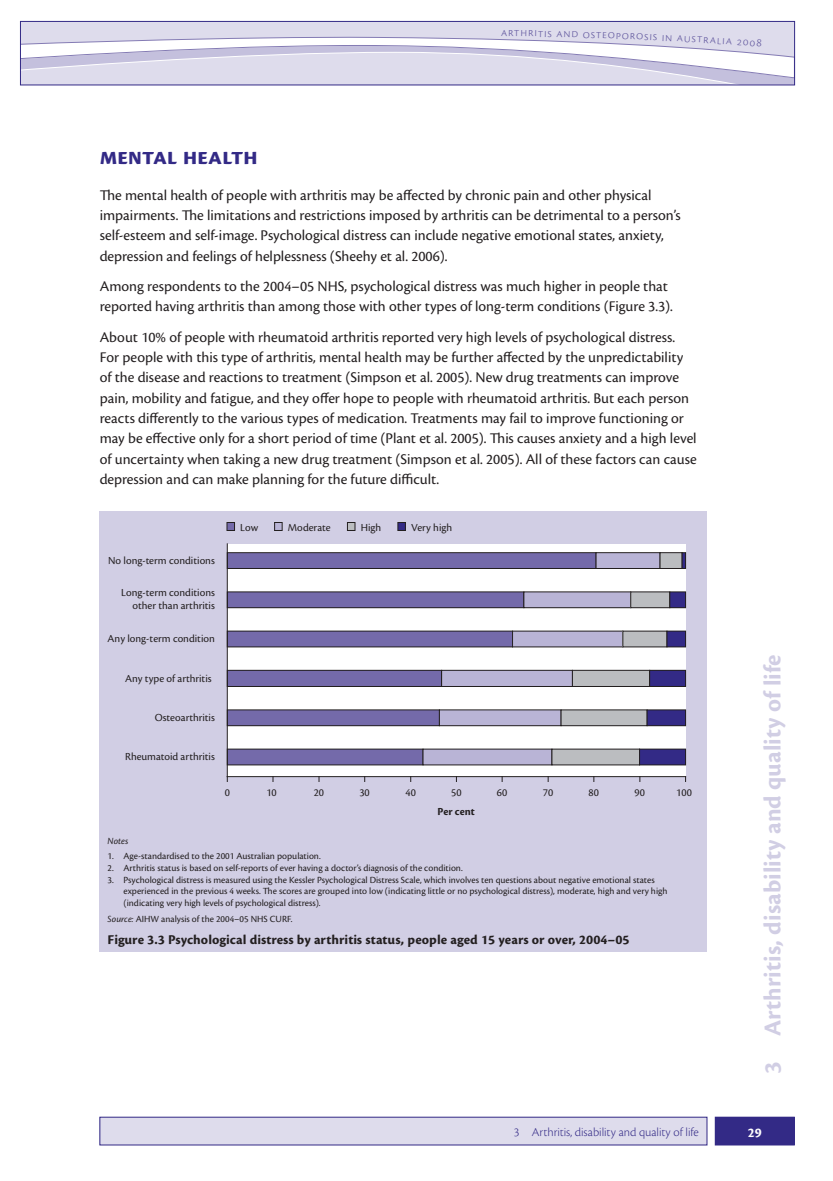
<style>
.page{position:relative;width:833px;height:1181px;background:#fff}
.page>*{position:absolute;margin:0;border:0;box-sizing:border-box;transform-origin:0 0}
.t1{font:700 25.2px "Cronos Pro";color:#d1cee4}
.t2{font:700 25.2px "Cronos Pro";letter-spacing:-.005em;color:#332a86}
.t3{font:15.45px/20.2px "Cronos Pro";color:#231f20}
.t4{font:13.95px "Cronos Pro Bold Capt";color:#231f20}
.t5{font:700 13.95px "Cronos Pro";color:#fff}
.t6{font:300 12.6px "Cronos Pro";color:#63599f}
.t7{font:300 12.6px "Cronos Pro";letter-spacing:-.01em;color:#332a86}
.t8{font:11.25px/13.5px "Cronos Pro";color:#231f20;text-align:right}
.t9{font:700 11.25px "Cronos Pro";color:#231f20}
.t10{font:9.75px/11.7px "Cronos Pro";color:#231f20}
.t11{font:italic 9.75px "Cronos Pro";color:#231f20}
.s1{font-style:italic}
</style>
<div class="page">
<div style="left:21px;top:21px;width:774px;height:64px;background:#dedcec"></div>
<svg style="left:22px;top:36px;width:771px;height:47px"></svg>
<div style="left:20px;top:21px;width:775px;height:64px;border:1px solid #332a86"></div>
<div style="left:100px;top:1117px;width:607px;height:27px;background:#dedcec"></div>
<div style="left:100px;top:1117px;width:607px;height:28px;border:1px solid #332a86"></div>
<div style="left:715px;top:1117px;width:79px;height:27px;background:#332a86"></div>
<div style="left:715px;top:1117px;width:79px;height:28px;border:1px solid #332a86"></div>
<div style="left:100px;top:511px;width:607px;height:440px;background:#d1cee4"></div>
<div style="left:227px;top:522px;width:7px;height:8px;background:#746aaa"></div>
<div style="left:227px;top:522px;width:8px;height:9px;border:1px solid #231f20"></div>
<div style="left:275px;top:522px;width:7px;height:8px;background:#b9b4d6"></div>
<div style="left:274px;top:522px;width:8px;height:9px;border:1px solid #231f20"></div>
<div style="left:347px;top:522px;width:8px;height:8px;background:#bbbdc0"></div>
<div style="left:347px;top:522px;width:8px;height:9px;border:1px solid #231f20"></div>
<div style="left:398px;top:522px;width:7px;height:8px;background:#332a86"></div>
<div style="left:397px;top:522px;width:9px;height:9px;border:1px solid #231f20"></div>
<div style="left:227px;top:544px;width:458px;height:232px;background:#fff"></div>
<div style="left:227px;top:749px;width:196px;height:16px;background:#746aaa"></div>
<div style="left:227px;top:748px;width:196px;height:17px;border:1px solid #231f20"></div>
<div style="left:227px;top:710px;width:212px;height:15px;background:#746aaa"></div>
<div style="left:227px;top:709px;width:213px;height:17px;border:1px solid #231f20"></div>
<div style="left:227px;top:670px;width:215px;height:16px;background:#746aaa"></div>
<div style="left:227px;top:670px;width:215px;height:17px;border:1px solid #231f20"></div>
<div style="left:227px;top:631px;width:285px;height:16px;background:#746aaa"></div>
<div style="left:227px;top:630px;width:286px;height:17px;border:1px solid #231f20"></div>
<div style="left:227px;top:592px;width:297px;height:15px;background:#746aaa"></div>
<div style="left:227px;top:591px;width:297px;height:17px;border:1px solid #231f20"></div>
<div style="left:227px;top:552px;width:369px;height:16px;background:#746aaa"></div>
<div style="left:227px;top:552px;width:369px;height:17px;border:1px solid #231f20"></div>
<div style="left:423px;top:749px;width:129px;height:16px;background:#b9b4d6"></div>
<div style="left:439px;top:710px;width:122px;height:15px;background:#b9b4d6"></div>
<div style="left:439px;top:709px;width:122px;height:17px;border:1px solid #231f20"></div>
<div style="left:442px;top:670px;width:130px;height:16px;background:#b9b4d6"></div>
<div style="left:441px;top:670px;width:132px;height:17px;border:1px solid #231f20"></div>
<div style="left:512px;top:631px;width:111px;height:16px;background:#b9b4d6"></div>
<div style="left:524px;top:592px;width:107px;height:15px;background:#b9b4d6"></div>
<div style="left:523px;top:591px;width:108px;height:17px;border:1px solid #231f20"></div>
<div style="left:596px;top:552px;width:64px;height:16px;background:#b9b4d6"></div>
<div style="left:596px;top:552px;width:64px;height:17px;border:1px solid #231f20"></div>
<div style="left:552px;top:749px;width:87px;height:16px;background:#bbbdc0"></div>
<div style="left:561px;top:710px;width:86px;height:15px;background:#bbbdc0"></div>
<div style="left:561px;top:709px;width:86px;height:17px;border:1px solid #231f20"></div>
<div style="left:572px;top:670px;width:78px;height:16px;background:#bbbdc0"></div>
<div style="left:572px;top:670px;width:78px;height:17px;border:1px solid #231f20"></div>
<div style="left:623px;top:631px;width:44px;height:16px;background:#bbbdc0"></div>
<div style="left:631px;top:592px;width:39px;height:15px;background:#bbbdc0"></div>
<div style="left:630px;top:591px;width:40px;height:17px;border:1px solid #231f20"></div>
<div style="left:660px;top:552px;width:22px;height:16px;background:#bbbdc0"></div>
<div style="left:660px;top:552px;width:22px;height:17px;border:1px solid #231f20"></div>
<div style="left:639px;top:749px;width:46px;height:16px;background:#332a86"></div>
<div style="left:639px;top:748px;width:47px;height:17px;border:1px solid #231f20"></div>
<div style="left:647px;top:710px;width:38px;height:15px;background:#332a86"></div>
<div style="left:647px;top:709px;width:39px;height:17px;border:1px solid #231f20"></div>
<div style="left:650px;top:670px;width:35px;height:16px;background:#332a86"></div>
<div style="left:649px;top:670px;width:37px;height:17px;border:1px solid #231f20"></div>
<div style="left:667px;top:631px;width:18px;height:16px;background:#332a86"></div>
<div style="left:667px;top:630px;width:19px;height:17px;border:1px solid #231f20"></div>
<div style="left:670px;top:592px;width:15px;height:15px;background:#332a86"></div>
<div style="left:669px;top:591px;width:17px;height:17px;border:1px solid #231f20"></div>
<div style="left:682px;top:552px;width:4px;height:17px;border:1px solid #231f20"></div>
<hr style="left:227px;top:776px;width:458px;height:1px;background:#231f20">
<hr style="left:227px;top:544px;width:1px;height:232px;background:#231f20">
<p class="t6" style="left:501px;top:26px;width:71px;rotate:1deg">Arthritis an</p>
<p class="t6" style="left:572px;top:28px;width:82px;rotate:2deg">d osteoporosi</p>
<p class="t6" style="left:653px;top:30px;width:65px;rotate:3deg">s in Austra</p>
<p class="t6" style="left:717px;top:34px;width:46px;rotate:4deg">lia 2008</p>
<h1 class="t2" style="left:100px;top:145px;width:160px">Mental health</h1>
<p class="t3" style="left:100px;top:186px;width:582px">The mental health of people with arthritis may be affected by chronic pain and other physical impairments. The limitations and restrictions imposed by arthritis can be detrimental to a person’s self-esteem and self-image. Psychological distress can include negative emotional states, anxiety, depression and feelings of helplessness (Sheehy et al. 2006).</p>
<p class="t3" style="left:100px;top:277px;width:575px">Among respondents to the 2004–05 NHS, psychological distress was much higher in people that reported having arthritis than among those with other types of long-term conditions (Figure 3.3).</p>
<p class="t3" style="left:100px;top:328px;width:598px">About 10% of people with rheumatoid arthritis reported very high levels of psychological distress.<br>For people with this type of arthritis, mental health may be further affected by the unpredictability of the disease and reactions to treatment (Simpson et al. 2005). New drug treatments can improve pain, mobility and fatigue, and they offer hope to people with rheumatoid arthritis. But each person reacts differently to the various types of medication. Treatments may fail to improve functioning or may be effective only for a short period of time (Plant et al. 2005). This causes anxiety and a high level of uncertainty when taking a new drug treatment (Simpson et al. 2005). All of these factors can cause depression and can make planning for the future difficult.</p>
<p class="t8" style="left:108px;top:554px;width:108px">No long-term conditions</p>
<p class="t8" style="left:121px;top:586px;width:95px">Long-term conditions other than arthritis</p>
<p class="t8" style="left:108px;top:633px;width:109px">Any long-term condition</p>
<p class="t8" style="left:125px;top:672px;width:88px">Any type of arthritis</p>
<p class="t8" style="left:155px;top:711px;width:62px">Osteoarthritis</p>
<p class="t8" style="left:240px;top:521px;width:19px">Low</p>
<p class="t8" style="left:288px;top:521px;width:44px">Moderate</p>
<p class="t8" style="left:361px;top:521px;width:22px">High</p>
<p class="t8" style="left:411px;top:521px;width:43px">Very high</p>
<p class="t8" style="left:125px;top:751px;width:91px">Rheumatoid arthritis</p>
<p class="t8" style="left:225px;top:786px;width:7px">0</p>
<p class="t8" style="left:266px;top:786px;width:12px">10</p>
<p class="t8" style="left:314px;top:786px;width:12px">20</p>
<p class="t8" style="left:359px;top:786px;width:12px">30</p>
<p class="t8" style="left:405px;top:786px;width:12px">40</p>
<p class="t8" style="left:451px;top:786px;width:12px">50</p>
<p class="t8" style="left:497px;top:786px;width:12px">60</p>
<p class="t8" style="left:543px;top:786px;width:12px">70</p>
<p class="t8" style="left:588px;top:786px;width:12px">80</p>
<p class="t8" style="left:635px;top:786px;width:12px">90</p>
<p class="t8" style="left:676px;top:786px;width:17px">100</p>
<p class="t9" style="left:438px;top:806px;width:39px">Per cent</p>
<p class="t11" style="left:108px;top:837px;width:22px">Notes</p>
<p class="t10" style="left:108px;top:850px;width:215px">1. Age-standardised to the 2001 Australian population.</p>
<p class="t10" style="left:108px;top:862px;width:356px">2. Arthritis status is based on self-reports of ever having a doctor’s diagnosis of the condition.</p>
<p class="t10" style="left:124px;top:874px;width:545px;text-indent:-16px">3. Psychological distress is measured using the Kessler Psychological Distress Scale, which involves ten questions about negative emotional states experienced in the previous 4 weeks. The scores are grouped into low (indicating little or no psychological distress), moderate, high and very high (indicating very high levels of psychological distress).</p>
<p class="t10" style="left:108px;top:913px;width:186px"><span class="s1">Source:</span> AIHW analysis of the 2004–05 NHS CURF.</p>
<p class="t4" style="left:108px;top:933px;width:523px">Figure 3.3 Psychological distress by arthritis status, people aged 15 years or over, 2004–05</p>
<h1 class="t1" style="left:761px;top:1073px;width:420px;rotate:-90deg">3 Arthritis, disability and quality of life</h1>
<p class="t7" style="left:514px;top:1126px;width:187px">3 Arthritis, disability and quality of life</p>
<p class="t5" style="left:748px;top:1125px;width:15px">29</p>
</div>
